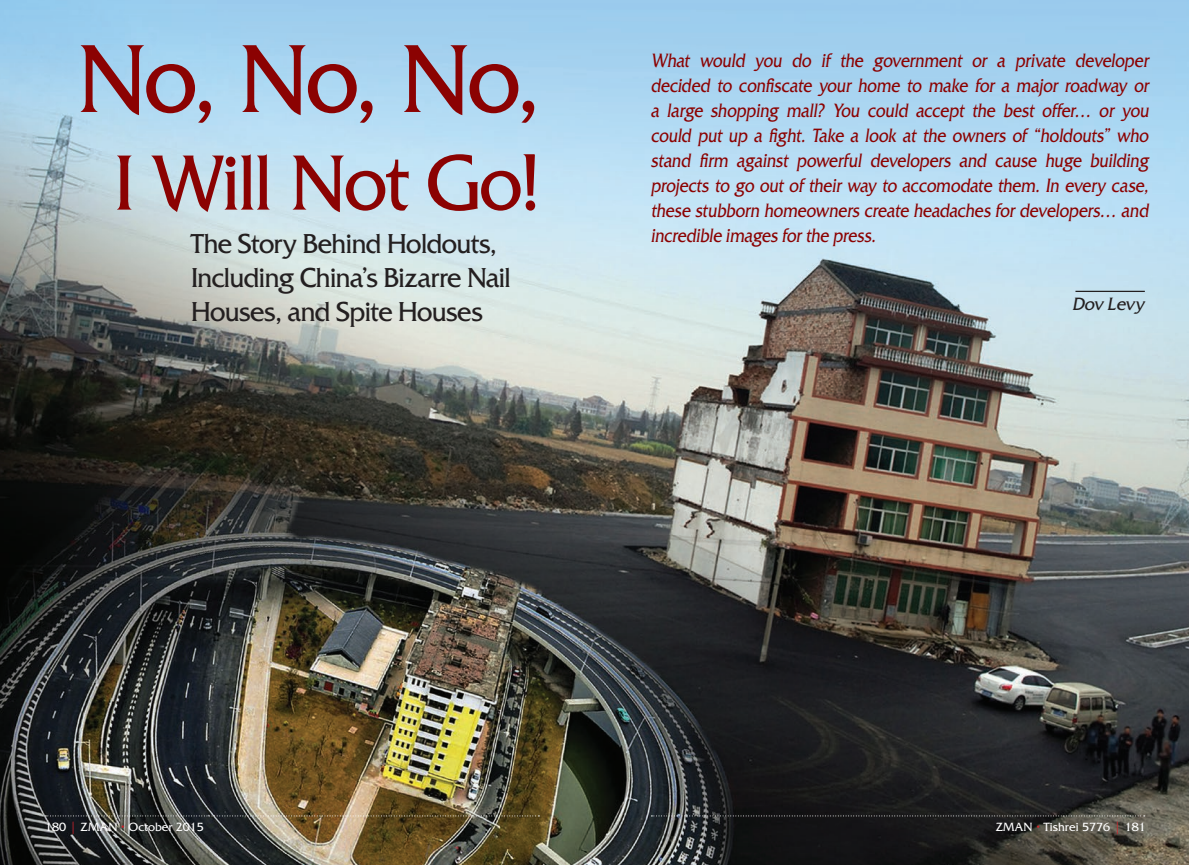
<style>
.page{position:relative;width:1189px;height:865px;background:#fff}
.page>*{position:absolute;margin:0;border:0;box-sizing:border-box;transform-origin:0 0}
.t1{font:101.38px "Friz Quadrata";color:#8b0202;scale:.94 1}
.t2{font:82px "Friz Quadrata";letter-spacing:-.025em;color:#8b0202;scale:.94 1}
.t3{font:28.75px/33.8px "Friz Quadrata";letter-spacing:-.02em;color:#231f20;scale:.95 1}
.t4{font:20.25px/25px "Friz Quadrata";letter-spacing:-.02em;color:#8b0202;scale:.83 1}
.t5{font:italic 18.75px "Friz Quadrata";color:#231f20;scale:.95 1}
.t6{font:12.5px "Friz Quadrata";color:#fff}
.s1{color:#d1232a}
</style>
<div class="page">
<img style="left:0;top:0;width:1188px;height:864px">
<hr style="left:1075px;top:290px;width:69px;height:2px;background:#231f20">
<svg style="left:45px;top:815px;width:494px;height:1px"></svg>
<svg style="left:651px;top:815px;width:493px;height:1px"></svg>
<h1 class="t1" style="left:78px;top:22px;width:494px">No, No, No,</h1>
<h2 class="t2" style="left:114px;top:137px;width:456px">I Will Not Go!</h2>
<h3 class="t3" style="left:191px;top:227px;width:338px">The Story Behind Holdouts,<br>Including China’s Bizarre Nail<br>Houses, and Spite Houses</h3>
<p class="t4" style="left:650px;top:48px;width:605px">What would you do if the government or a private developer decided to confiscate your home to make for a major roadway or a large shopping mall? You could accept the best offer… or you could put up a fight. Take a look at the owners of “holdouts” who stand firm against powerful developers and cause huge building proj ects to go out of their way to accomodate them. In every case, these stubborn homeowners create headaches for developers… and incredible images forthe press.</p>
<p class="t5" style="left:1071px;top:294px;width:77px">Dov Levy</p>
<p class="t6" style="left:45px;top:819px;width:160px">180 <span class="s1">|</span> ZMAN <span class="s1">•</span> October 2015</p>
<p class="t6" style="left:995px;top:819px;width:151px">ZMAN <span class="s1">•</span> Tishrei 5776 <span class="s1">|</span> 181</p>
</div>
